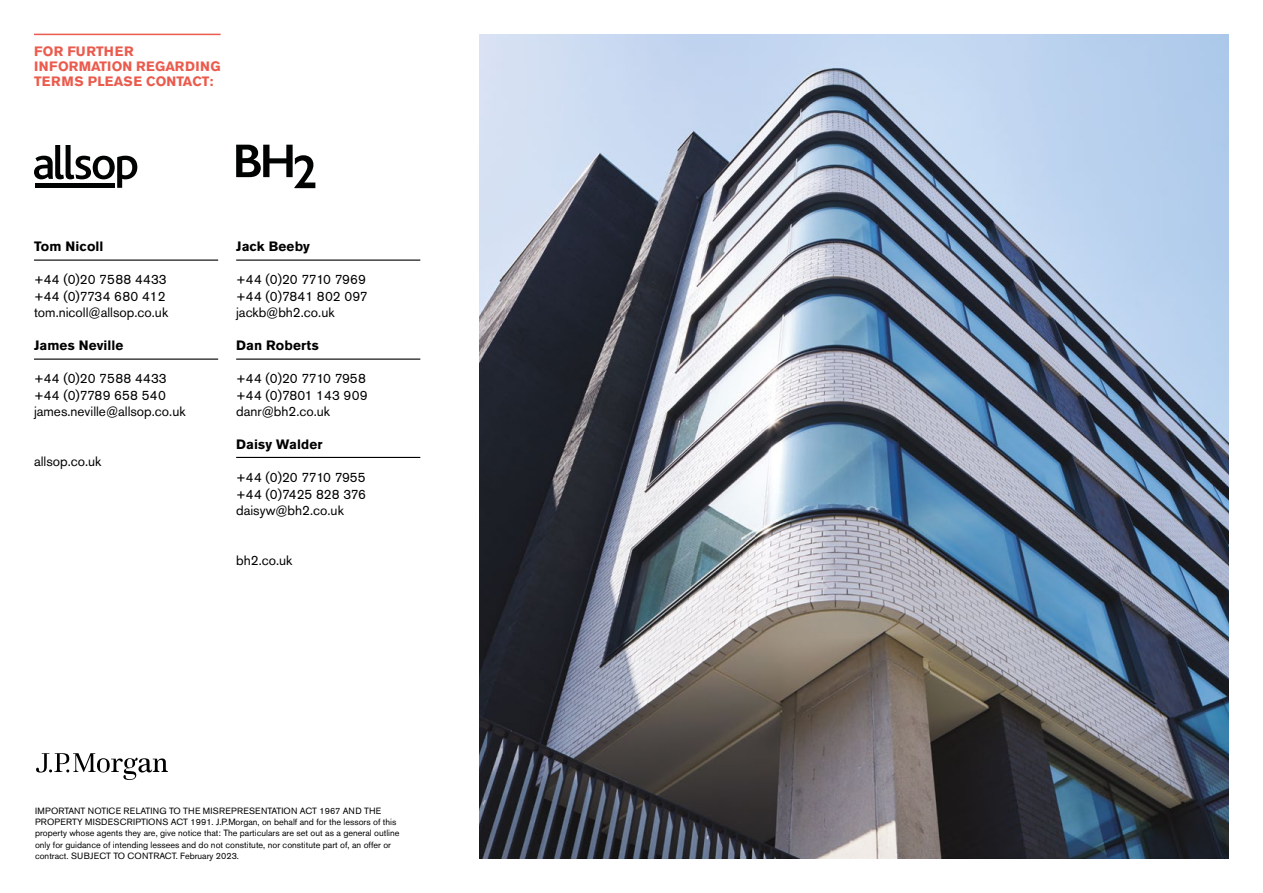
<style>
.page{position:relative;width:1263px;height:893px;background:#fff}
.page>*{position:absolute;margin:0;border:0;box-sizing:border-box;transform-origin:0 0}
.t1{font:13.5px/16.5px "Akzidenz Grotesk Pro";color:#000}
.t2{font:700 13.5px "Akzidenz Grotesk Pro";letter-spacing:.01em;color:#000}
.t3{font:700 13.5px/15px "Akzidenz Grotesk Pro";letter-spacing:.01em;color:#eb5b4d}
.t4{font:9px/11.2px "Akzidenz Grotesk Pro";color:#000}
</style>
<div class="page">
<img style="left:480px;top:34px;width:749px;height:825px">
<hr style="left:34px;top:34px;width:187px;height:1px;background:#eb5b4d">
<hr style="left:34px;top:260px;width:184px;height:1px;background:#000">
<hr style="left:34px;top:359px;width:184px;height:1px;background:#000">
<hr style="left:236px;top:260px;width:184px;height:1px;background:#000">
<hr style="left:236px;top:359px;width:184px;height:1px;background:#000">
<svg style="left:36px;top:753px;width:132px;height:27px"></svg>
<svg style="left:34px;top:145px;width:103px;height:43px"></svg>
<div style="left:35px;top:183px;width:79px;height:5px;background:#010202"></div>
<svg style="left:236px;top:145px;width:79px;height:43px"></svg>
<hr style="left:236px;top:457px;width:184px;height:1px;background:#000">
<h1 class="t3" style="left:34px;top:44px;width:188px">FOR FURTHER<br>INFORMATION REGARDING<br>TERMS PLEASE CONTACT:</h1>
<h1 class="t2" style="left:34px;top:238px;width:71px">Tom Nicoll</h1>
<h1 class="t1" style="left:34px;top:271px;width:136px">+44 (0)20 7588 4433 +44 (0)7734 680 412 tom.nicoll@allsop.co.uk</h1>
<h1 class="t2" style="left:34px;top:337px;width:91px">James Neville</h1>
<h1 class="t1" style="left:34px;top:370px;width:153px">+44 (0)20 7588 4433 +44 (0)7789 658 540 james.neville@allsop.co.uk</h1>
<h1 class="t1" style="left:34px;top:452px;width:69px">allsop.co.uk</h1>
<h1 class="t2" style="left:236px;top:238px;width:75px">Jack Beeby</h1>
<h1 class="t1" style="left:236px;top:271px;width:133px">+44 (0)20 7710 7969 +44 (0)7841 802 097 jackb@bh2.co.uk</h1>
<h1 class="t2" style="left:236px;top:337px;width:84px">Dan Roberts</h1>
<h1 class="t1" style="left:236px;top:370px;width:133px">+44 (0)20 7710 7958 +44 (0)7801 143 909 danr@bh2.co.uk</h1>
<h1 class="t2" style="left:236px;top:436px;width:88px">Daisy Walder</h1>
<h1 class="t1" style="left:236px;top:469px;width:131px;text-align:justify">+44 (0)20 7710 7955 +44 (0)7425 828 376 daisyw@bh2.co.uk</h1>
<h1 class="t1" style="left:236px;top:551px;width:58px">bh2.co.uk</h1>
<p class="t4" style="left:35px;top:805px;width:366px">IMPORTANT NOTICE RELATING TO THE MISREPRESENTATION ACT 1967 AND THE PROPERTY MISDESCRIPTIONS ACT 1991. J.P.Morgan, on behalf and for the lessors of this property whose agents they are, give notice that: The particulars are set out as a general outline only for guidance of intending lessees and do not constitute, nor constitute part of, an offer or contract. SUBJECT TO CONTRACT. February 2023.</p>
</div>
